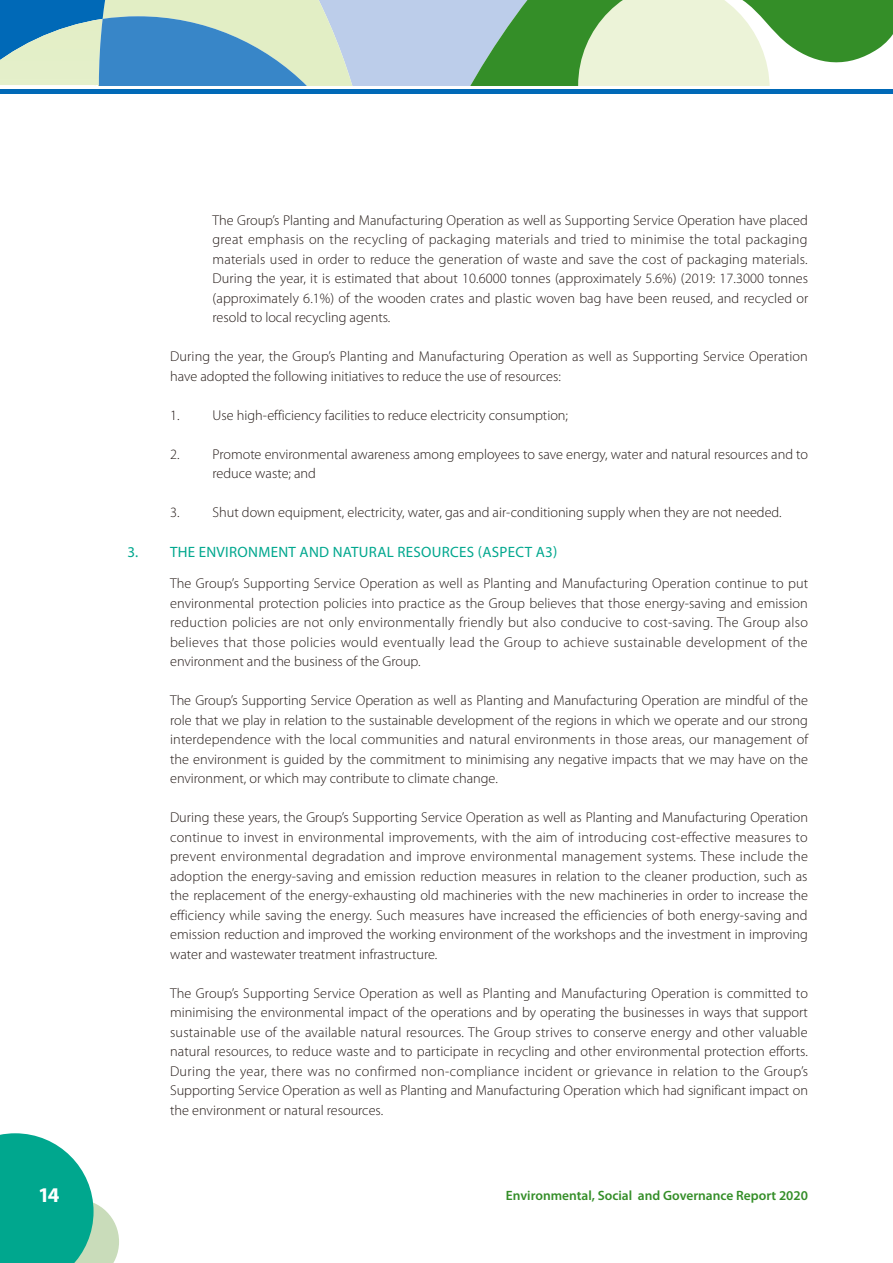
<style>
.page{position:relative;width:893px;height:1263px;background:#fff}
.page>*{position:absolute;margin:0;border:0;box-sizing:border-box;transform-origin:0 0}
.t1{font:700 21px "Myriad Pro";color:#fff}
.t2{font:15px "Myriad Pro";letter-spacing:.02em;color:#00a78e}
.t3{font:300 14.25px/19.5px "Myriad Pro";color:#231916;text-align:justify}
.t4{font:600 13.5px "Myriad Pro";color:#348e28}
</style>
<div class="page">
<svg style="left:0;top:0;width:892px;height:86px;background:#9bc3b5"></svg>
<div style="left:0;top:89px;width:892px;height:5px;background:#0069b7"></div>
<svg style="left:0;top:1133px;width:119px;height:130px"></svg>
<p class="t3" style="left:213px;top:210px;width:597px">The Group’s Planting and Manufacturing Operation as well as Supporting Service Operation have placed great emphasis on the recycling of packaging materials and tried to minimise the total packaging materials used in order to reduce the generation of waste and save the cost of packaging materials.<br>During the year, it is estimated that about 10.6000 tonnes (approximately 5.6%) (2019: 17.3000 tonnes (approximately 6.1%) of the wooden crates and plastic woven bag have been reused, and recycled or resold to local recycling agents.</p>
<p class="t3" style="left:170px;top:346px;width:639px">During the year, the Group’s Planting and Manufacturing Operation as well as Supporting Service Operation have adopted the following initiatives to reduce the use of resources:</p>
<p class="t3" style="left:170px;top:405px;width:399px">1. Use high-efficiency facilities to reduce electricity consumption;</p>
<p class="t3" style="left:170px;top:444px;width:31px">2. P</p>
<p class="t3" style="left:213px;top:444px;width:597px;text-indent:7px">romote environmental awareness among employees to save energy, water and natural resources and to reduce waste; and</p>
<p class="t3" style="left:170px;top:502px;width:30px">3. S</p>
<p class="t3" style="left:219px;top:502px;width:564px">hut down equipment, electricity, water, gas and air-conditioning supply when they are not needed.</p>
<p class="t2" style="left:128px;top:542px;width:32px">3. T</p>
<p class="t2" style="left:178px;top:542px;width:191px">HE ENVIRONMENT AND NATURA</p>
<p class="t2" style="left:387px;top:542px;width:172px">L RESOURCES (ASPECT A3)</p>
<p class="t3" style="left:170px;top:574px;width:639px">The Group’s Supporting Service Operation as well as Planting and Manufacturing Operation continue to put environmental protection policies into practice as the Group believes that those energy-saving and emission reduction policies are not only environmentally friendly but also conducive to cost-saving. The Group also believes that those policies would eventually lead the Group to achieve sustainable development of the environment and the business of the Group.</p>
<p class="t3" style="left:170px;top:691px;width:640px">The Group’s Supporting Service Operation as well as Planting and Manufacturing Operation are mindful of the role that we play in relation to the sustainable development of the regions in which we operate and our strong interdependence with the local communities and natural environments in those areas, our management of the environment is guided by the commitment to minimising any negative impacts that we may have on the environment, or which may contribute to climate change.</p>
<p class="t3" style="left:170px;top:808px;width:639px">During these years, the Group’s Supporting Service Operation as well as Planting and Manufacturing Operation continue to invest in environmental improvements, with the aim of introducing cost-effective measures to prevent environmental degradation and improve environmental management systems. These include the adoption the energy-saving and emission reduction measures in relation to the cleaner production, such as the replacement of the energy-exhausting old machineries with the new machineries in order to increase the efficiency while saving the energy. Such measures have increased the efficiencies of both energy-saving and emission reduction and improved the working environment of the workshops and the investment in improving water and wastewater treatment infrastructure.</p>
<p class="t3" style="left:170px;top:983px;width:640px">The Group’s Supporting Service Operation as well as Planting and Manufacturing Operation is committed to minimising the environmental impact of the operations and by operating the businesses in ways that support sustainable use of the available natural resources. The Group strives to conserve energy and other valuable natural resources, to reduce waste and to participate in recycling and other environmental protection efforts.<br>During the year, there was no confirmed non-compliance incident or grievance in relation to the Group’s Supporting Service Operation as well as Planting and Manufacturing Operation which had significant impact on the environment or natural resources.</p>
<h1 class="t1" style="left:38px;top:1181px;width:23px">14</h1>
<p class="t4" style="left:506px;top:1186px;width:303px">Environmental, Social and Governance Report 2020</p>
</div>
